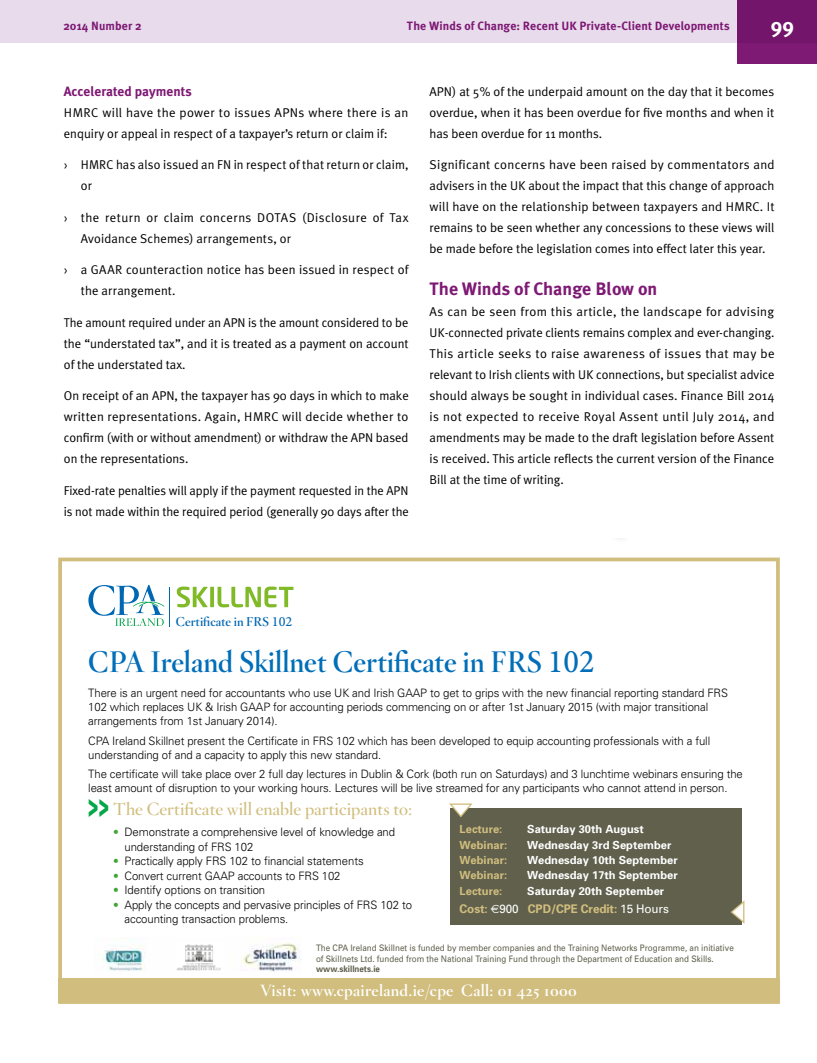
<style>
.page{position:relative;width:817px;height:1063px;background:#fff}
.page>*{position:absolute;margin:0;border:0;box-sizing:border-box;transform-origin:0 0}
.t1{font:700 37.05px "Univers";color:#04a64a;scale:.48 1}
.t2{font:700 29.1px "Hoefler Titling";color:#006eb8}
.t3{font:700 21px "Meta Plus";color:#fff}
.t4{font:700 18px "Meta Plus";color:#7e1974}
.t5{font:600 17.25px "Hoefler Titling";color:#d1be7e}
.t6{font:700 15.9px "Hoefler Titling";letter-spacing:.02em;color:#fff}
.t7{font:700 13.5px "Meta Plus";color:#7e1974}
.t8{font:12.75px/21px "Meta Plus Normal";color:#000;text-align:justify}
.t9{font:12.75px/21px "Meta Plus Normal";letter-spacing:.025em;color:#000}
.t10{font:700 12.6px "Hoefler Titling";color:#0067b2}
.t11{font:700 12px "Meta Plus";letter-spacing:.01em;color:#7e1974}
.t12{font:700 11.85px "Univers";letter-spacing:-.01em;color:#d1be7e}
.t13{font:300 11.55px/14px "Univers";letter-spacing:-.01em;color:#000}
.t14{font:700 11.1px "Univers";color:#fff}
.t15{font:700 11.1px "Univers";color:#d1be7e}
.t16{font:9px/10.2px "Univers";color:#60604d;scale:.9 1}
.t17{font:700 9px "Univers";color:#60604d;scale:.9 1}
.s1{font-family:"Minion Pro";font-weight:500;font-size:14.1px}
.s2{font-family:"Minion Pro";font-weight:500;font-size:33.15px}
.s3{color:#3fa535}
.s4{font-family:"Euro Sans";font-weight:400;color:#fff}
.s5{font-weight:400;color:#fff}
</style>
<div class="page">
<div style="left:58px;top:558px;width:721px;height:446px;border:4px solid #d1be7e"></div>
<hr style="left:170px;top:587px;width:1px;height:40px;background:#0067b2">
<svg style="left:88px;top:585px;width:76px;height:41px"></svg>
<svg style="left:177px;top:587px;width:30px;height:20px"></svg>
<svg style="left:210px;top:587px;width:4px;height:20px"></svg>
<svg style="left:217px;top:587px;width:76px;height:20px"></svg>
<div style="left:450px;top:808px;width:291px;height:116px;background:#60604d"></div>
<svg style="left:449px;top:803px;width:24px;height:15px"></svg>
<svg style="left:729px;top:900px;width:16px;height:25px"></svg>
<div style="left:58px;top:978px;width:721px;height:25px;background:#d1be7e"></div>
<img style="left:103px;top:943px;width:198px;height:28px">
<img style="left:176px;top:943px;width:46px;height:28px">
<div style="left:0;top:0;width:816px;height:43px;background:#e8dcec"></div>
<div style="left:737px;top:0;width:79px;height:64px;background:#72156b"></div>
<p class="t11" style="left:63px;top:19px;width:80px">2014 Number 2</p>
<p class="t11" style="left:407px;top:19px;width:324px">The Winds of Change: Recent UK Private-Client Developments</p>
<h3 class="t3" style="left:770px;top:13px;width:25px">99</h3>
<p class="t7" style="left:64px;top:83px;width:129px">Accelerated payments</p>
<p class="t8" style="left:64px;top:101px;width:346px">HMRC will have the power to issues APNs where there is an enquiry or appeal in respect of a taxpayer’s return or claim if:</p>
<p class="t8" style="left:81px;top:154px;width:329px;text-indent:-17px">› HMRC has also issued an FN in respect of that return or claim, or</p>
<p class="t9" style="left:81px;top:206px;width:329px;text-indent:-17px">› the return or claim concerns DOTAS (Disclosure of Tax<br>Avoidance Schemes) arrangements, or</p>
<p class="t8" style="left:81px;top:259px;width:329px;text-indent:-17px">› a GAAR counteraction notice has been issued in respect of the arrangement.</p>
<p class="t8" style="left:64px;top:311px;width:346px">The amount required under an APN is the amount considered to be the “understated tax”, and it is treated as a payment on account of the understated tax.</p>
<p class="t8" style="left:64px;top:385px;width:346px">On receipt of an APN, the taxpayer has 90 days in which to make written representations. Again, HMRC will decide whether to confirm (with or without amendment) or withdraw the APN based on the representations.</p>
<p class="t8" style="left:64px;top:479px;width:346px">Fixed-rate penalties will apply if the payment requested in the APN is not made within the required period (generally 90 days after the</p>
<p class="t8" style="left:429px;top:80px;width:346px">APN) at 5% of the underpaid amount on the day that it becomes overdue, when it has been overdue for five months and when it has been overdue for 11 months.</p>
<p class="t8" style="left:429px;top:154px;width:346px">Significant concerns have been raised by commentators and advisers in the UK about the impact that this change of approach will have on the relationship between taxpayers and HMRC. It remains to be seen whether any concessions to these views will be made before the legislation comes into effect later this year.</p>
<h3 class="t4" style="left:429px;top:278px;width:229px">The Winds of Change Blow on</h3>
<p class="t8" style="left:429px;top:301px;width:346px">As can be seen from this article, the landscape for advising UK-connected private clients remains complex and ever-changing.<br>This article seeks to raise awareness of issues that may be relevant to Irish clients with UK connections, but specialist advice should always be sought in individual cases. Finance Bill 2014 is not expected to receive Royal Assent until July 2014, and amendments may be made to the draft legislation before Assent is received. This article reflects the current version of the Finance Bill at the time of writing.</p>
<p class="t10" style="left:176px;top:611px;width:118px">Certificate in FRS <span class="s1">102</span></p>
<h2 class="t2" style="left:88px;top:639px;width:507px">CPA Ireland Skillnet Certificate in FRS <span class="s2">102</span></h2>
<p class="t13" style="left:88px;top:686px;width:641px">There is an urgent need for accountants who use UK and Irish GAAP to get to grips with the new financial reporting standard FRS<br>102 which replaces UK &amp; Irish GAAP for accounting periods commencing on or after 1st January 2015 (with major transitional arrangements from 1st January 2014).</p>
<p class="t13" style="left:88px;top:734px;width:623px">CPA Ireland Skillnet present the Certificate in FRS 102 which has been developed to equip accounting professionals with a full understanding of and a capacity to apply this new standard.</p>
<p class="t13" style="left:88px;top:767px;width:656px">The certificate will take place over 2 full day lectures in Dublin &amp; Cork (both run on Saturdays) and 3 lunchtime webinars ensuring the least amount of disruption to your working hours. Lectures will be live streamed for any participants who cannot attend in person.</p>
<h3 class="t5" style="left:113px;top:795px;width:300px">The Certificate will enable participants to:</h3>
<p class="t13" style="left:124px;top:825px;width:272px;line-height:14.5px;text-indent:-11px"><span class="s3">•</span> Demonstrate a comprehensive level of knowledge and understanding of FRS 102</p>
<p class="t13" style="left:113px;top:854px;width:252px"><span class="s3">•</span> Practically apply FRS 102 to financial statements</p>
<p class="t13" style="left:113px;top:869px;width:229px"><span class="s3">•</span> Convert current GAAP accounts to FRS 102</p>
<p class="t13" style="left:113px;top:883px;width:153px"><span class="s3">•</span> Identify options on transition</p>
<p class="t13" style="left:124px;top:897px;width:289px;line-height:14.5px;text-indent:-11px"><span class="s3">•</span> Apply the concepts and pervasive principles of FRS 102 to accounting transaction problems.</p>
<h1 class="t1" style="left:88px;top:781px;width:45px">&gt;&gt;</h1>
<p class="t15" style="left:459px;top:823px;width:44px">Lecture:</p>
<p class="t14" style="left:527px;top:823px;width:118px">Saturday 30th August</p>
<p class="t15" style="left:459px;top:839px;width:49px">Webinar:</p>
<p class="t14" style="left:527px;top:839px;width:146px">Wednesday 3rd September</p>
<p class="t15" style="left:459px;top:854px;width:49px">Webinar:</p>
<p class="t14" style="left:527px;top:854px;width:152px">Wednesday 10th September</p>
<p class="t15" style="left:459px;top:869px;width:49px">Webinar:</p>
<p class="t14" style="left:527px;top:869px;width:152px">Wednesday 17th September</p>
<p class="t15" style="left:459px;top:884px;width:44px">Lecture:</p>
<p class="t14" style="left:527px;top:884px;width:138px">Saturday 20th September</p>
<p class="t12" style="left:459px;top:901px;width:211px">Cost: <span class="s4">€</span><span class="s5">900</span> CPD/CPE Credit: <span class="s5">15 Hours</span></p>
<p class="t16" style="left:316px;top:943px;width:465px">The CPA Ireland Skillnet is funded by member companies and the Training Networks Programme, an initiative of Skillnets Ltd. funded from the National Training Fund through the Department of Education and Skills.</p>
<p class="t17" style="left:316px;top:963px;width:73px">www.skillnets.ie</p>
<p class="t6" style="left:260px;top:978px;width:318px">Visit: www.cpaireland.ie/cpe Call: 01 425 1000</p>
</div>
